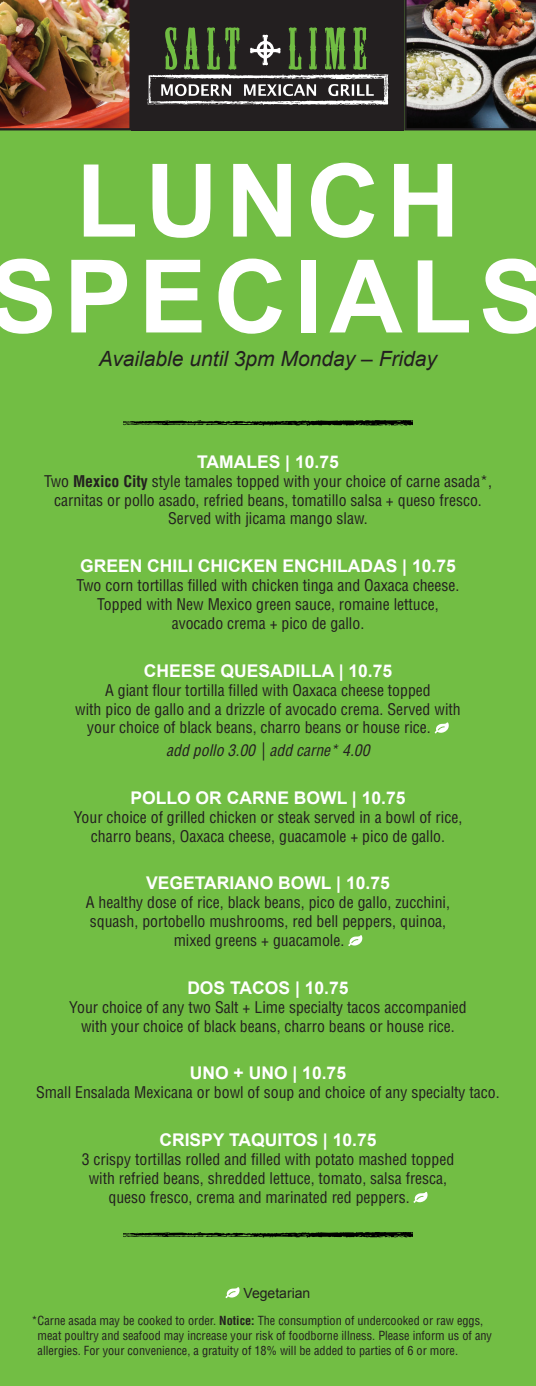
<style>
.page{position:relative;width:536px;height:1386px;background:#72be44}
.page>*{position:absolute;margin:0;border:0;box-sizing:border-box;transform-origin:0 0}
.t1{font:700 101.5px/95.9px "Arial";letter-spacing:.07em;color:#fff;text-align:center}
.t2{font:italic 21px "Arial";color:#231f20}
.t3{font:700 17.5px "Arial";color:#fff}
.t4{font:condensed 15.75px/18.9px "Helvetica LT Std";color:#231f20;text-align:center}
.t5{font:italic condensed 15.75px "Helvetica LT Std";color:#231f20}
.t6{font:14px "Arial";color:#231f20}
.t7{font:condensed 12.25px/14.7px "Helvetica LT Std";color:#231f20}
.s1{font-weight:700}
</style>
<div class="page">
<svg style="left:434px;top:722px;width:14px;height:11px"></svg>
<svg style="left:348px;top:935px;width:14px;height:11px"></svg>
<svg style="left:413px;top:1192px;width:14px;height:11px"></svg>
<div style="left:132px;top:0;width:272px;height:130px;background:#231f20"></div>
<svg style="left:147px;top:27px;width:241px;height:78px"></svg>
<img style="left:0;top:0;width:132px;height:130px">
<img style="left:404px;top:0;width:132px;height:130px">
<svg style="left:123px;top:1232px;width:289px;height:6px"></svg>
<svg style="left:123px;top:420px;width:289px;height:6px"></svg>
<svg style="left:225px;top:1287px;width:14px;height:11px"></svg>
<h1 class="t1" style="left:-11px;top:156px;width:559px">LUNCH<br>SPECIALS</h1>
<h2 class="t2" style="left:99px;top:345px;width:340px">Available until 3pm Monday – Friday</h2>
<p class="t3" style="left:197px;top:450px;width:143px">TAMALES | 10.75</p>
<p class="t4" style="left:44px;top:471px;width:449px">Two <span class="s1">Mexico City</span> style tamales topped with your choice of carne asada*, carnitas or pollo asado, refried beans, tomatillo salsa + queso fresco.<br>Served with jicama mango slaw.</p>
<p class="t3" style="left:80px;top:554px;width:377px">GREEN CHILI CHICKEN ENCHILADAS | 10.75</p>
<p class="t4" style="left:76px;top:576px;width:384px">Two corn tortillas filled with chicken tinga and Oaxaca cheese.<br>Topped with New Mexico green sauce, romaine lettuce, avocado crema + pico de gallo.</p>
<p class="t3" style="left:144px;top:659px;width:250px">CHEESE QUESADILLA | 10.75</p>
<p class="t4" style="left:105px;top:680px;width:327px">A giant flour tortilla filled with Oaxaca cheese topped</p>
<p class="t4" style="left:75px;top:699px;width:387px">with pico de gallo and a drizzle of avocado crema. Served with</p>
<p class="t4" style="left:87px;top:718px;width:345px">your choice of black beans, charro beans or house rice.</p>
<p class="t5" style="left:166px;top:740px;width:205px">add pollo 3.00 | add carne* 4.00</p>
<p class="t3" style="left:130px;top:786px;width:276px">POLLO OR CARNE BOWL | 10.75</p>
<p class="t4" style="left:74px;top:807px;width:390px">Your choice of grilled chicken or steak served in a bowl of rice, charro beans, Oaxaca cheese, guacamole + pico de gallo.</p>
<p class="t3" style="left:146px;top:872px;width:245px">VEGETARIANO BOWL | 10.75</p>
<p class="t4" style="left:86px;top:893px;width:365px">A healthy dose of rice, black beans, pico de gallo, zucchini,</p>
<p class="t4" style="left:90px;top:912px;width:358px">squash, portobello mushrooms, red bell peppers, quinoa,</p>
<p class="t4" style="left:174px;top:931px;width:172px">mixed greens + guacamole.</p>
<p class="t3" style="left:187px;top:976px;width:163px">DOS TACOS | 10.75</p>
<p class="t4" style="left:69px;top:998px;width:399px">Your choice of any two Salt + Lime specialty tacos accompanied with your choice of black beans, charro beans or house rice.</p>
<p class="t3" style="left:190px;top:1062px;width:158px">UNO + UNO | 10.75</p>
<p class="t4" style="left:36px;top:1083px;width:465px">Small Ensalada Mexicana or bowl of soup and choice of any specialty taco.</p>
<p class="t3" style="left:159px;top:1128px;width:218px">CRISPY TAQUITOS | 10.75</p>
<p class="t4" style="left:82px;top:1150px;width:374px">3 crispy tortillas rolled and filled with potato mashed topped</p>
<p class="t4" style="left:89px;top:1169px;width:360px">with refried beans, shredded lettuce, tomato, salsa fresca,</p>
<p class="t4" style="left:108px;top:1188px;width:302px">queso fresco, crema and marinated red peppers.</p>
<p class="t6" style="left:243px;top:1284px;width:68px">Vegetarian</p>
<p class="t7" style="left:38px;top:1313px;width:455px;text-indent:-6px">*Carne asada may be cooked to order. <span class="s1">Notice:</span> The consumption of undercooked or raw eggs, meat poultry and seafood may increase your risk of foodborne illness. Please inform us of any allergies. For your convenience, a gratuity of 18% will be added to parties of 6 or more.</p>
</div>
